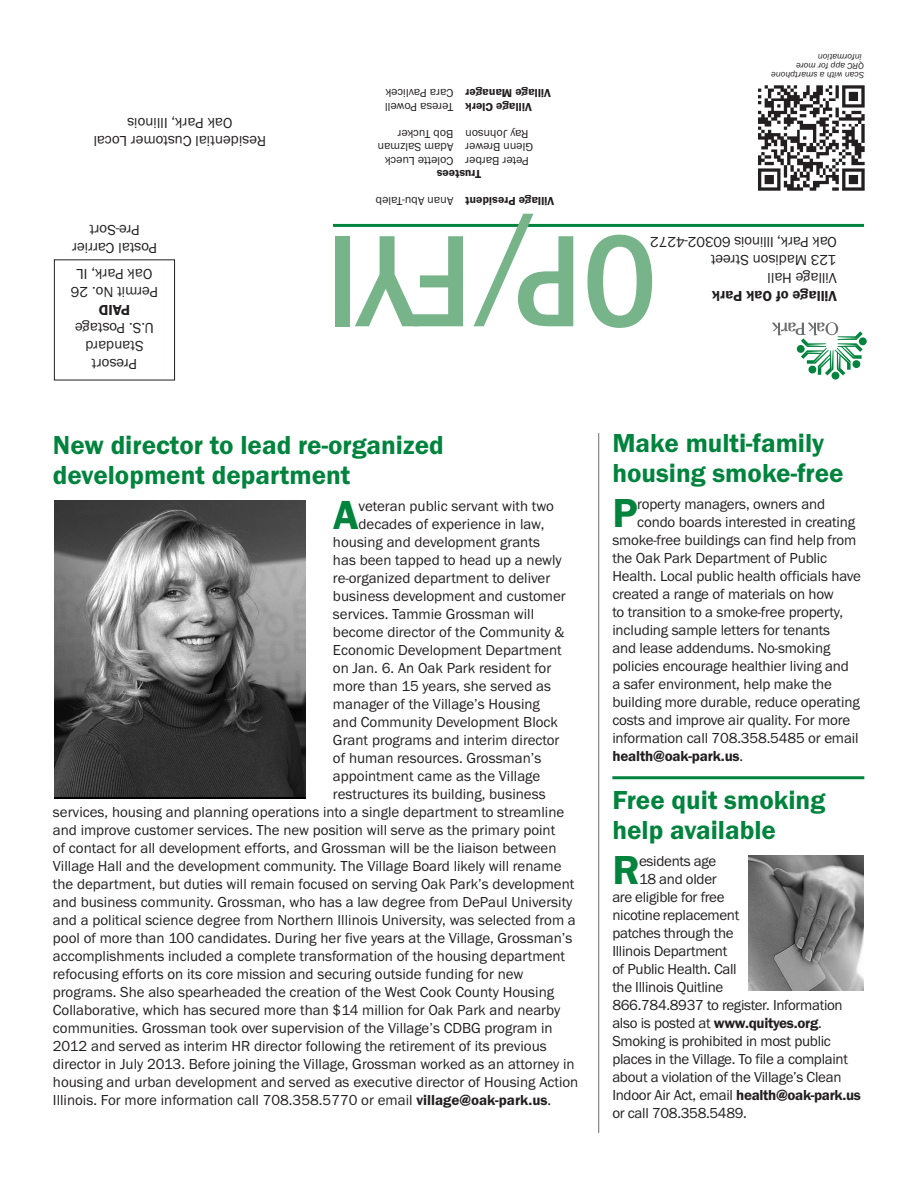
<style>
.page{position:relative;width:918px;height:1188px;background:#fff}
.page>*{position:absolute;margin:0;border:0;box-sizing:border-box;transform-origin:0 0}
.t1{font:500 condensed 135px "Franklin Gothic EF";color:#77b48a}
.t2{font:600 42px "Franklin Gothic EF";color:#00843d}
.t3{font:600 27px/30px "Franklin Gothic EF";color:#00843d}
.t4{font:15px/18px "Franklin Gothic EF";color:#231f20;text-align:center}
.t5{font:15px "Franklin Gothic EF";letter-spacing:-.02em;color:#231f20}
.t6{font:600 15px "Franklin Gothic EF";letter-spacing:-.01em;color:#231f20}
.t7{font:12px "Franklin Gothic EF";color:#231f20}
.t8{font:600 12px "Franklin Gothic EF";color:#231f20}
.t9{font:italic 9px/9px "Franklin Gothic EF";color:#231f20}
.s1{font-weight:600}
.s2{font-weight:400}
</style>
<div class="page">
<div style="left:54px;top:259px;width:121px;height:121px;border:1px solid #231f20"></div>
<hr style="left:333px;top:224px;width:531px;height:3px;background:#00843d">
<div style="left:832px;top:372px;width:7px;height:8px;background:#00843d;border-radius:50%"></div>
<div style="left:859px;top:337px;width:8px;height:8px;background:#00843d;border-radius:50%"></div>
<svg style="left:772px;top:322px;width:91px;height:54px"></svg>
<img style="left:758px;top:85px;width:107px;height:106px">
<hr style="left:598px;top:433px;width:1px;height:700px;background:#6c6d70">
<img style="left:54px;top:500px;width:252px;height:298px">
<hr style="left:612px;top:776px;width:252px;height:3px;background:#00843d">
<img style="left:748px;top:855px;width:116px;height:135px">
<p class="t4" style="left:266px;top:150px;width:174px;rotate:-180deg">Residential Customer Local<br>Oak Park, Illinois</p>
<p class="t4" style="left:157px;top:257px;width:87px;rotate:-180deg">Postal Carrier<br>Pre-Sort</p>
<p class="t4" style="left:158px;top:301px;width:89px;rotate:-180deg">Permit No. 26<br>Oak Park, IL</p>
<p class="t6" style="left:130px;top:319px;width:33px;rotate:-180deg">AP ID</p>
<p class="t4" style="left:154px;top:373px;width:80px;rotate:-180deg">Presort<br>Standard<br>U.S. Postage</p>
<p class="t7" style="left:453px;top:100px;width:69px;rotate:-180deg">Cara Pavlicek</p>
<p class="t8" style="left:551px;top:100px;width:87px;rotate:-180deg">Village Manager</p>
<p class="t7" style="left:453px;top:113px;width:70px;rotate:-180deg">Teresa Powell</p>
<p class="t8" style="left:532px;top:114px;width:68px;rotate:-180deg">Village Clerk</p>
<p class="t7" style="left:453px;top:140px;width:57px;rotate:-180deg">Bob Tucker</p>
<p class="t7" style="left:529px;top:140px;width:65px;rotate:-180deg">Ray Johnson</p>
<p class="t7" style="left:453px;top:154px;width:77px;rotate:-180deg">Adam Salzman</p>
<p class="t7" style="left:533px;top:154px;width:69px;rotate:-180deg">Glenn Brewer</p>
<p class="t7" style="left:453px;top:167px;width:70px;rotate:-180deg">Colette Lueck</p>
<p class="t7" style="left:529px;top:167px;width:65px;rotate:-180deg">Peter Barber</p>
<p class="t8" style="left:481px;top:181px;width:46px;rotate:-180deg">Trustees</p>
<p class="t7" style="left:453px;top:208px;width:79px;rotate:-180deg">Anan Abu-Taleb</p>
<p class="t8" style="left:554px;top:208px;width:90px;rotate:-180deg">Village President</p>
<p class="t9" style="left:864px;top:80px;width:94px;rotate:-180deg">Scan with a smartphone<br>QRC app for more information</p>
<h1 class="t1" style="left:658px;top:357px;width:230px;rotate:-180deg">op f y i/</h1>
<p class="t4" style="left:837px;top:250px;width:188px;rotate:-180deg">Oak Park, Illinois 60302-4272</p>
<p class="t4" style="left:837px;top:286px;width:128px;text-align:left;rotate:-180deg">Village Hall<br>123 Madison Street</p>
<p class="t6" style="left:837px;top:304px;width:126px;rotate:-180deg">Village of Oak Park</p>
<h3 class="t3" style="left:53px;top:431px;width:392px">New director to lead re-organized development department</h3>
<h2 class="t2" style="left:333px;top:492px;width:27px">A</h2>
<p class="t4" style="left:359px;top:498px;width:197px">veteran public servant with two</p>
<p class="t4" style="left:359px;top:516px;width:187px">decades of experience in law,</p>
<p class="t4" style="left:333px;top:534px;width:209px">housing and development grants</p>
<p class="t4" style="left:333px;top:552px;width:230px">has been tapped to head up a newly</p>
<p class="t4" style="left:333px;top:570px;width:219px">re-organized department to deliver</p>
<p class="t4" style="left:333px;top:588px;width:234px">business development and customer</p>
<p class="t4" style="left:333px;top:606px;width:203px">services. Tammie Grossman will</p>
<p class="t4" style="left:333px;top:624px;width:233px">become director of the Community &amp;</p>
<p class="t4" style="left:333px;top:642px;width:230px">Economic Development Department</p>
<p class="t4" style="left:333px;top:660px;width:220px">on Jan. 6. An Oak Park resident for</p>
<p class="t4" style="left:333px;top:678px;width:220px">more than 15 years, she served as</p>
<p class="t4" style="left:333px;top:696px;width:208px">manager of the Village’s Housing</p>
<p class="t4" style="left:333px;top:714px;width:227px">and Community Development Block</p>
<p class="t4" style="left:333px;top:732px;width:228px">Grant programs and interim director</p>
<p class="t4" style="left:333px;top:750px;width:210px">of human resources. Grossman’s</p>
<p class="t4" style="left:333px;top:768px;width:209px">appointment came as the Village</p>
<p class="t4" style="left:333px;top:786px;width:214px">restructures its building, business</p>
<p class="t4" style="left:53px;top:804px;width:513px">services, housing and planning operations into a single department to streamline</p>
<p class="t4" style="left:53px;top:822px;width:504px">and improve customer services. The new position will serve as the primary point</p>
<p class="t4" style="left:53px;top:840px;width:505px">of contact for all development efforts, and Grossman will be the liaison between</p>
<p class="t4" style="left:53px;top:858px;width:510px">Village Hall and the development community. The Village Board likely will rename</p>
<p class="t4" style="left:53px;top:876px;width:523px">the department, but duties will remain focused on serving Oak Park’s development</p>
<p class="t4" style="left:53px;top:894px;width:521px">and business community. Grossman, who has a law degree from DePaul University</p>
<p class="t4" style="left:53px;top:912px;width:524px">and a political science degree from Northern Illinois University, was selected from a</p>
<p class="t4" style="left:53px;top:930px;width:521px">pool of more than 100 candidates. During her five years at the Village, Grossman’s</p>
<p class="t4" style="left:53px;top:948px;width:514px">accomplishments included a complete transformation of the housing department</p>
<p class="t4" style="left:53px;top:966px;width:472px">refocusing efforts on its core mission and securing outside funding for new</p>
<p class="t4" style="left:53px;top:984px;width:503px">programs. She also spearheaded the creation of the West Cook County Housing</p>
<p class="t4" style="left:53px;top:1002px;width:509px">Collaborative, which has secured more than $14 million for Oak Park and nearby</p>
<p class="t4" style="left:53px;top:1020px;width:501px">communities. Grossman took over supervision of the Village’s CDBG program in</p>
<p class="t4" style="left:53px;top:1038px;width:495px">2012 and served as interim HR director following the retirement of its previous</p>
<p class="t4" style="left:53px;top:1056px;width:523px">director in July 2013. Before joining the Village, Grossman worked as an attorney in</p>
<p class="t4" style="left:53px;top:1074px;width:527px">housing and urban development and served as executive director of Housing Action</p>
<p class="t4" style="left:53px;top:1092px;width:500px">Illinois. For more information call 708.358.5770 or email <span class="s1">village@oak-park.us</span>.</p>
<h3 class="t3" style="left:612px;top:428px;width:233px">Make multi-family housing smoke-free</h3>
<h2 class="t2" style="left:612px;top:489px;width:27px">P</h2>
<p class="t4" style="left:637px;top:496px;width:189px">roperty managers, owners and</p>
<p class="t4" style="left:637px;top:514px;width:220px">condo boards interested in creating</p>
<p class="t4" style="left:612px;top:532px;width:245px">smoke-free buildings can find help from</p>
<p class="t4" style="left:612px;top:550px;width:216px">the Oak Park Department of Public</p>
<p class="t4" style="left:612px;top:568px;width:250px">Health. Local public health officials have</p>
<p class="t4" style="left:612px;top:586px;width:223px">created a range of materials on how</p>
<p class="t4" style="left:612px;top:604px;width:232px">to transition to a smoke-free property,</p>
<p class="t4" style="left:612px;top:622px;width:219px">including sample letters for tenants</p>
<p class="t4" style="left:612px;top:640px;width:220px">and lease addendums. No-smoking</p>
<p class="t4" style="left:612px;top:658px;width:238px">policies encourage healthier living and</p>
<p class="t4" style="left:612px;top:676px;width:221px">a safer environment, help make the</p>
<p class="t4" style="left:612px;top:694px;width:249px">building more durable, reduce operating</p>
<p class="t4" style="left:612px;top:712px;width:239px">costs and improve air quality. For more</p>
<p class="t4" style="left:612px;top:730px;width:248px">information call 708.358.5485 or email</p>
<p class="t6" style="left:612px;top:748px;width:132px">health@oak-park.us<span class="s2">.</span></p>
<h3 class="t3" style="left:612px;top:785px;width:215px">Free quit smoking help available</h3>
<h2 class="t2" style="left:612px;top:846px;width:29px">R</h2>
<p class="t5" style="left:639px;top:853px;width:79px">esidents age</p>
<p class="t5" style="left:639px;top:871px;width:79px">18 and older</p>
<p class="t5" style="left:612px;top:889px;width:114px">are eligible for free</p>
<p class="t5" style="left:612px;top:907px;width:129px">nicotine replacement</p>
<p class="t5" style="left:612px;top:925px;width:123px">patches through the</p>
<p class="t5" style="left:612px;top:943px;width:117px">Illinois Department</p>
<p class="t5" style="left:612px;top:961px;width:126px">of Public Health. Call</p>
<p class="t5" style="left:612px;top:979px;width:112px">the Illinois Quitline</p>
<p class="t5" style="left:612px;top:997px;width:232px">866.784.8937 to register. Information</p>
<p class="t5" style="left:612px;top:1015px;width:211px">also is posted at <span class="s1">www.quityes.org</span>.</p>
<p class="t5" style="left:612px;top:1033px;width:220px">Smoking is prohibited in most public</p>
<p class="t5" style="left:612px;top:1051px;width:237px">places in the Village. To file a complaint</p>
<p class="t5" style="left:612px;top:1069px;width:231px">about a violation of the Village’s Clean</p>
<p class="t5" style="left:612px;top:1087px;width:250px">Indoor Air Act, email <span class="s1">health@oak-park.us</span></p>
<p class="t5" style="left:612px;top:1105px;width:136px">or call 708.358.5489.</p>
</div>
